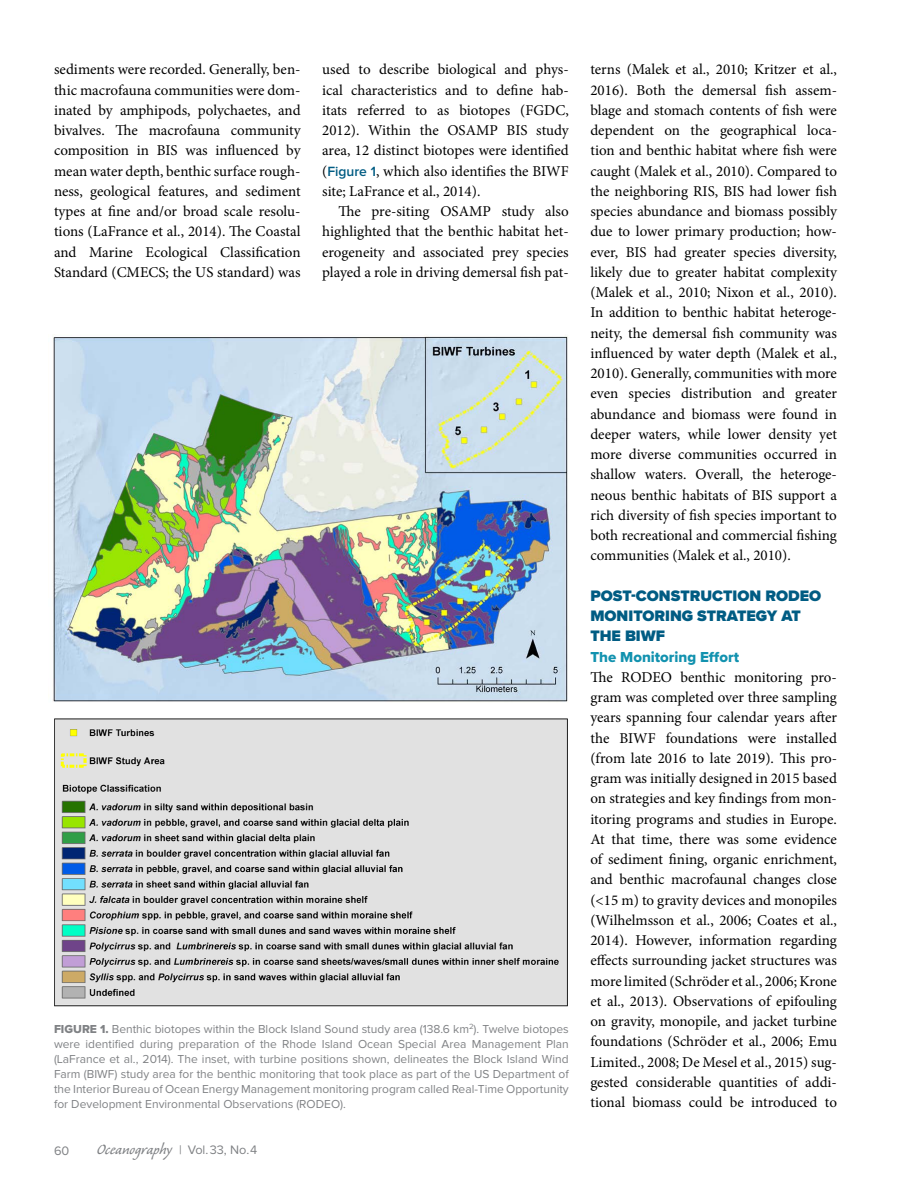
<style>
.page{position:relative;width:918px;height:1188px;background:#fff}
.page>*{position:absolute;margin:0;border:0;box-sizing:border-box;transform-origin:0 0}
.t1{font:18.75px "Caliban Std";color:#808285}
.t2{font:900 15.75px/20.2px "Proxima Nova";color:#005c83}
.t3{font:15px/20.2px "Minion Pro";color:#000;text-align:justify}
.t4{font:15px "Proxima Nova Extrabld";color:#1292af}
.t5{font:12.75px "Proxima Nova";color:#808285}
.t6{font:12px/15px "Proxima Nova";color:#808285;text-align:justify}
.s1{font-family:"Proxima Nova";font-weight:600;font-size:13.8px;color:#005c83}
.s2{font-family:"Proxima Nova Extrabld"}
.s3{font-family:"Proxima Nova";font-size:12.75px}
</style>
<div class="page">
<img style="left:54px;top:718px;width:514px;height:289px">
<img style="left:53px;top:336px;width:515px;height:366px">
<p class="t3" style="left:54px;top:59px;width:248px">sediments were recorded. Generally, ben&shy;thic macrofauna communities were dom&shy;inated by amphipods, polychaetes, and bivalves. The macrofauna community composition in BIS was influenced by mean water depth, benthic surface rough&shy;ness, geological features, and sediment types at fine and/or broad scale resolu&shy;tions (LaFrance et al., 2014). The Coastal and Marine Ecological Classification Standard (CMECS; the US standard) was</p>
<p class="t3" style="left:322px;top:59px;width:248px">used to describe biological and phys&shy;ical characteristics and to define hab&shy;itats referred to as biotopes (FGDC, 2012). Within the OSAMP BIS study area, 12 distinct biotopes were identified (<span class="s1">Figure 1</span>, which also identifies the BIWF site; LaFrance et al., 2014).</p>
<p class="t3" style="left:322px;top:201px;width:248px;text-indent:16px">The pre-siting OSAMP study also highlighted that the benthic habitat het&shy;erogeneity and associated prey species played a role in driving demersal fish pat-</p>
<p class="t6" style="left:54px;top:1021px;width:516px"><span class="s2">FIGURE 1.</span> Benthic biotopes within the Block Island Sound study area (138.6 km<sup>2</sup>). Twelve biotopes were identified during preparation of the Rhode Island Ocean Special Area Management Plan (LaFrance et al., 2014). The inset, with turbine positions shown, delineates the Block Island Wind Farm (BIWF) study area for the benthic monitoring that took place as part of the US Department of the Interior Bureau of Ocean Energy Management monitoring program called Real-Time Opportunity for Development Environmental Observations (RODEO).</p>
<p class="t5" style="left:54px;top:1143px;width:17px">60</p>
<p class="t1" style="left:97px;top:1140px;width:162px">Oceanography <span class="s3">| Vol.33, No.4</span></p>
<p class="t3" style="left:590px;top:59px;width:248px">terns (Malek et al., 2010; Kritzer et al., 2016). Both the demersal fish assem&shy;blage and stomach contents of fish were dependent on the geographical loca&shy;tion and benthic habitat where fish were caught (Malek et al., 2010). Compared to the neighboring RIS, BIS had lower fish species abundance and biomass possibly due to lower primary production; how&shy;ever, BIS had greater species diversity, likely due to greater habitat complexity (Malek et al., 2010; Nixon et al., 2010).<br>In addition to benthic habitat heteroge&shy;neity, the demersal fish community was influenced by water depth (Malek et al., 2010). Generally, communities with more even species distribution and greater abundance and biomass were found in deeper waters, while lower density yet more diverse communities occurred in shallow waters. Overall, the heteroge&shy;neous benthic habitats of BIS support a rich diversity of fish species important to both recreational and commercial fishing communities (Malek et al., 2010).</p>
<p class="t2" style="left:590px;top:585px;width:232px">POST-CONSTRUCTION RODEO<br>MONITORING STRATEGY AT<br>THE BIWF</p>
<p class="t4" style="left:590px;top:645px;width:150px">The Monitoring Effort</p>
<p class="t3" style="left:590px;top:667px;width:248px">The RODEO benthic monitoring pro&shy;gram was completed over three sampling years spanning four calendar years after the BIWF foundations were installed (from late 2016 to late 2019). This pro&shy;gram was initially designed in 2015 based on strategies and key findings from mon&shy;itoring programs and studies in Europe.<br>At that time, there was some evidence of sediment fining, organic enrichment, and benthic macrofaunal changes close (&lt;15 m) to gravity devices and monopiles (Wilhelmsson et al., 2006; Coates et al., 2014). However, information regarding effects surrounding jacket structures was more limited (Schröder et al., 2006; Krone et al., 2013). Observations of epifouling on gravity, monopile, and jacket turbine foundations (Schröder et al., 2006; Emu Limited., 2008; De Mesel et al., 2015) sug&shy;gested considerable quantities of addi&shy;tional biomass could be introduced to</p>
</div>
